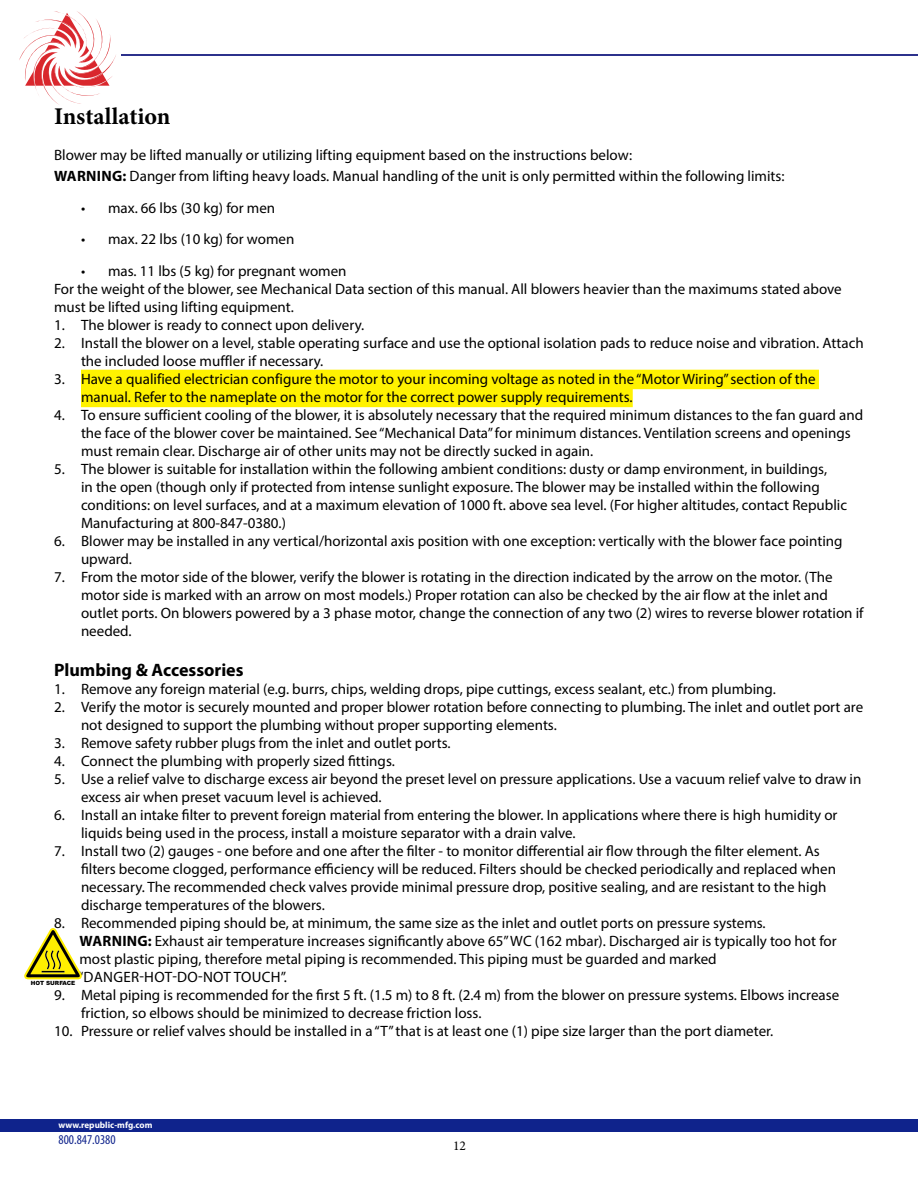
<style>
.page{position:relative;width:918px;height:1188px;background:#fff}
.page>*{position:absolute;margin:0;border:0;box-sizing:border-box;transform-origin:0 0}
.t1{font:700 24px "Minion Pro";color:#000}
.t2{font:700 18px "Myriad Pro";color:#000}
.t3{font:15px/18px "Myriad Pro";color:#000}
.t4{font:condensed 13.5px "Myriad Pro";color:#0f238c}
.t5{font:13.5px "Minion Pro";color:#000}
.t6{font:700 9px "Myriad Pro";color:#fff}
.t7{font:900 5.7px "Arial";color:#000}
.s1{font-weight:700}
</style>
<div class="page">
<div style="left:0;top:1119px;width:918px;height:13px;background:#0f238c"></div>
<hr style="left:122px;top:54px;width:796px;height:2px;background:#2c318c">
<svg style="left:19px;top:11px;width:97px;height:94px"></svg>
<div style="left:81px;top:370px;width:738px;height:19px;background:#fff200"></div>
<div style="left:81px;top:388px;width:552px;height:19px;background:#fff200"></div>
<svg style="left:24px;top:928px;width:58px;height:52px"></svg>
<h1 class="t1" style="left:54px;top:99px;width:118px">Installation</h1>
<p class="t3" style="left:54px;top:144px;width:732px;line-height:21.6px">Blower may be lifted manually or utilizing lifting equipment based on the instructions below:<br><span class="s1">WARNING:</span> Danger from lifting heavy loads. Manual handling of the unit is only permitted within the following limits:</p>
<p class="t3" style="left:81px;top:199px;width:196px">• max. 66 lbs (30 kg) for men</p>
<p class="t3" style="left:81px;top:230px;width:215px">• max. 22 lbs (10 kg) for women</p>
<p class="t3" style="left:54px;top:262px;width:789px;text-indent:27px">• mas. 11 lbs (5 kg) for pregnant women<br>For the weight of the blower, see Mechanical Data section of this manual. All blowers heavier than the maximums stated above must be lifted using lifting equipment.</p>
<p class="t3" style="left:54px;top:316px;width:312px">1. The blower is ready to connect upon delivery.</p>
<p class="t3" style="left:81px;top:334px;width:784px;text-indent:-27px">2. Install the blower on a level, stable operating surface and use the optional isolation pads to reduce noise and vibration. Attach the included loose muffler if necessary.</p>
<p class="t3" style="left:81px;top:370px;width:736px;text-indent:-27px">3. Have a qualified electrician configure the motor to your incoming voltage as noted in the “Motor Wiring” section of the manual. Refer to the nameplate on the motor for the correct power supply requirements.</p>
<p class="t3" style="left:81px;top:406px;width:784px;text-indent:-27px">4. To ensure sufficient cooling of the blower, it is absolutely necessary that the required minimum distances to the fan guard and the face of the blower cover be maintained. See “Mechanical Data” for minimum distances. Ventilation screens and openings must remain clear. Discharge air of other units may not be directly sucked in again.</p>
<p class="t3" style="left:81px;top:460px;width:768px;text-indent:-27px">5. The blower is suitable for installation within the following ambient conditions: dusty or damp environment, in buildings,<br>in the open (though only if protected from intense sunlight exposure. The blower may be installed within the following conditions: on level surfaces, and at a maximum elevation of 1000 ft. above sea level. (For higher altitudes, contact Republic Manufacturing at 800-847-0380.)</p>
<p class="t3" style="left:81px;top:532px;width:763px;text-indent:-27px">6. Blower may be installed in any vertical/horizontal axis position with one exception: vertically with the blower face pointing upward.</p>
<p class="t3" style="left:81px;top:568px;width:784px;text-indent:-27px">7. From the motor side of the blower, verify the blower is rotating in the direction indicated by the arrow on the motor. (The motor side is marked with an arrow on most models.) Proper rotation can also be checked by the air flow at the inlet and outlet ports. On blowers powered by a 3 phase motor, change the connection of any two (2) wires to reverse blower rotation if needed.</p>
<p class="t2" style="left:54px;top:658px;width:191px">Plumbing &amp; Accessories</p>
<p class="t3" style="left:54px;top:679px;width:723px">1. Remove any foreign material (e.g. burrs, chips, welding drops, pipe cuttings, excess sealant, etc.) from plumbing.</p>
<p class="t3" style="left:81px;top:697px;width:784px;text-indent:-27px">2. Verify the motor is securely mounted and proper blower rotation before connecting to plumbing. The inlet and outlet port are not designed to support the plumbing without proper supporting elements.</p>
<p class="t3" style="left:54px;top:733px;width:398px">3. Remove safety rubber plugs from the inlet and outlet ports.</p>
<p class="t3" style="left:54px;top:751px;width:342px">4. Connect the plumbing with properly sized fittings.</p>
<p class="t3" style="left:81px;top:769px;width:782px;text-indent:-27px">5. Use a relief valve to discharge excess air beyond the preset level on pressure applications. Use a vacuum relief valve to draw in excess air when preset vacuum level is achieved.</p>
<p class="t3" style="left:81px;top:805px;width:758px;text-indent:-27px">6. Install an intake filter to prevent foreign material from entering the blower. In applications where there is high humidity or liquids being used in the process, install a moisture separator with a drain valve.</p>
<p class="t3" style="left:81px;top:841px;width:757px;text-indent:-27px">7. Install two (2) gauges - one before and one after the filter - to monitor differential air flow through the filter element. As filters become clogged, performance efficiency will be reduced. Filters should be checked periodically and replaced when necessary. The recommended check valves provide minimal pressure drop, positive sealing, and are resistant to the high discharge temperatures of the blowers.</p>
<p class="t3" style="left:78px;top:913px;width:760px;text-indent:-24px">8. Recommended piping should be, at minimum, the same size as the inlet and outlet ports on pressure systems.<br><span class="s1">WARNING:</span> Exhaust air temperature increases significantly above 65” WC (162 mbar). Discharged air is typically too hot for most plastic piping, therefore metal piping is recommended. This piping must be guarded and marked “DANGER-HOT-DO-NOT TOUCH”.</p>
<p class="t3" style="left:81px;top:985px;width:760px;text-indent:-27px">9. Metal piping is recommended for the first 5 ft. (1.5 m) to 8 ft. (2.4 m) from the blower on pressure systems. Elbows increase friction, so elbows should be minimized to decrease friction loss.</p>
<p class="t3" style="left:54px;top:1021px;width:721px">10. Pressure or relief valves should be installed in a “T” that is at least one (1) pipe size larger than the port diameter.</p>
<p class="t7" style="left:31px;top:979px;width:46px">HOT SURFACE</p>
<p class="t6" style="left:58px;top:1119px;width:95px">www.republic-mfg.com</p>
<p class="t4" style="left:58px;top:1131px;width:59px">800.847.0380</p>
<p class="t5" style="left:453px;top:1137px;width:14px">12</p>
</div>
